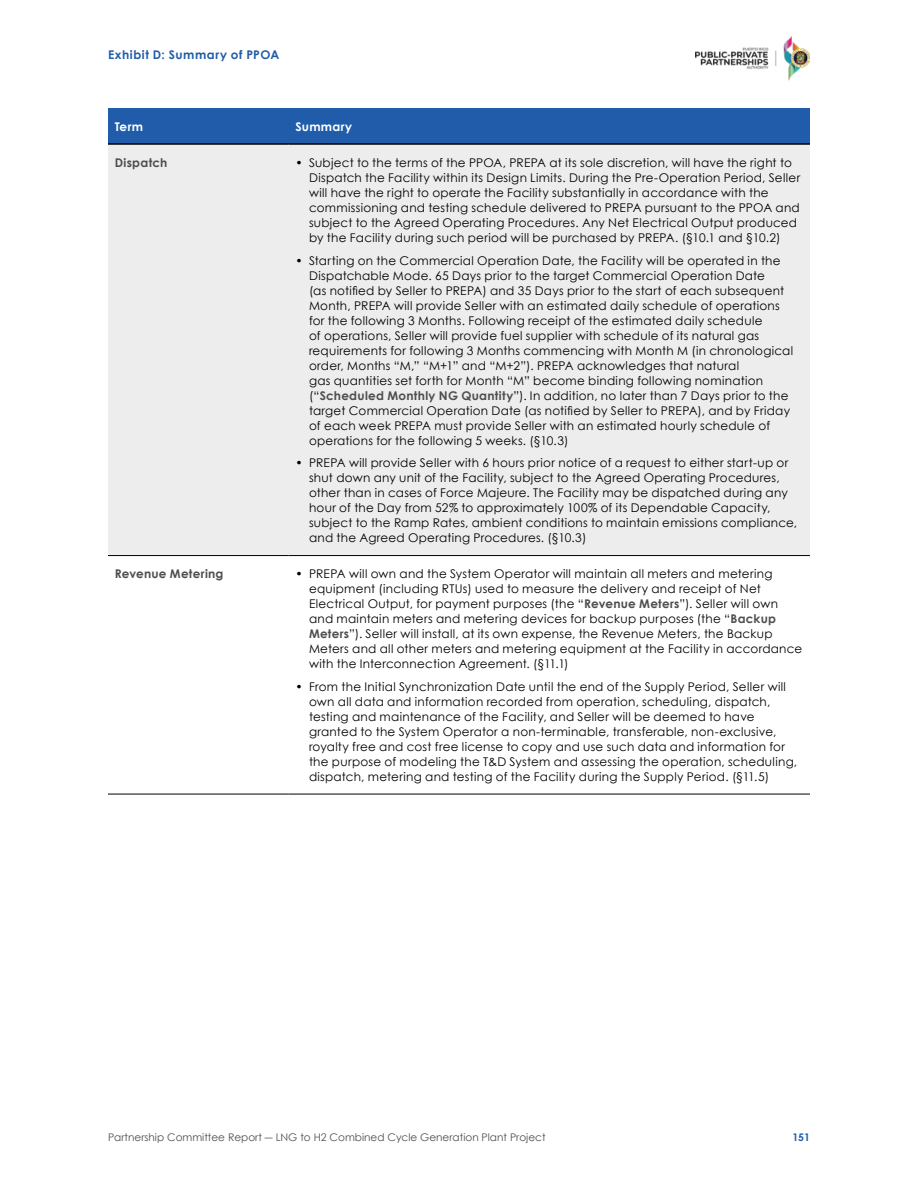
<style>
.page{position:relative;width:918px;height:1188px;background:#fff}
.page>*{position:absolute;margin:0;border:0;box-sizing:border-box;transform-origin:0 0}
.t1{font:12px/15px "Century Gothic";letter-spacing:.02em;color:#000}
.t2{font:700 12px "Century Gothic";letter-spacing:.02em;color:#4d4e4e}
.t3{font:700 12px "Century Gothic";letter-spacing:.045em;color:#205caa}
.t4{font:700 12px "Century Gothic";letter-spacing:.025em;color:#fff}
.t5{font:10.5px "Century Gothic";color:#4d4e4e}
.t6{font:700 10.5px "Century Gothic";color:#205caa}
.s1{font-weight:700;color:#4d4e4e}
</style>
<div class="page">
<img style="left:696px;top:36px;width:114px;height:45px">
<div style="left:108px;top:108px;width:702px;height:35px;background:#205caa"></div>
<div style="left:108px;top:145px;width:702px;height:410px;background:#ededee"></div>
<svg style="left:108px;top:556px;width:702px;height:238px"></svg>
<hr style="left:108px;top:143px;width:181px;height:2px;background:#000">
<hr style="left:289px;top:143px;width:521px;height:2px;background:#000">
<hr style="left:108px;top:555px;width:181px;height:1px;background:#000">
<hr style="left:289px;top:555px;width:521px;height:1px;background:#000">
<hr style="left:108px;top:794px;width:181px;height:1px;background:#000">
<hr style="left:289px;top:794px;width:521px;height:1px;background:#000">
<p class="t3" style="left:108px;top:46px;width:173px">Exhibit D: Summary of PPOA</p>
<p class="t4" style="left:115px;top:117px;width:30px">Term</p>
<p class="t4" style="left:296px;top:117px;width:58px">Summary</p>
<p class="t2" style="left:115px;top:154px;width:54px">Dispatch</p>
<p class="t1" style="left:309px;top:155px;width:493px;text-indent:-14px">• Subject to the terms of the PPOA, PREPA at its sole discretion, will have the right to Dispatch the Facility within its Design Limits. During the Pre-Operation Period, Seller will have the right to operate the Facility substantially in accordance with the commissioning and testing schedule delivered to PREPA pursuant to the PPOA and subject to the Agreed Operating Procedures. Any Net Electrical Output produced by the Facility during such period will be purchased by PREPA. (§10.1 and §10.2)</p>
<p class="t1" style="left:309px;top:253px;width:486px;text-indent:-14px">• Starting on the Commercial Operation Date, the Facility will be operated in the Dispatchable Mode. 65 Days prior to the target Commercial Operation Date<br>(as notified by Seller to PREPA) and 35 Days prior to the start of each subsequent Month, PREPA will provide Seller with an estimated daily schedule of operations for the following 3 Months. Following receipt of the estimated daily schedule<br>of operations, Seller will provide fuel supplier with schedule of its natural gas requirements for following 3 Months commencing with Month M (in chronological order, Months “M,” “M+1” and “M+2”). PREPA acknowledges that natural<br>gas quantities set forth for Month “M” become binding following nomination (“<span class="s1">Scheduled Monthly NG Quantity</span>”). In addition, no later than 7 Days prior to the target Commercial Operation Date (as notified by Seller to PREPA), and by Friday of each week PREPA must provide Seller with an estimated hourly schedule of operations for the following 5 weeks. (§10.3)</p>
<p class="t1" style="left:309px;top:455px;width:490px;text-indent:-14px">• PREPA will provide Seller with 6 hours prior notice of a request to either start-up or shut down any unit of the Facility, subject to the Agreed Operating Procedures, other than in cases of Force Majeure. The Facility may be dispatched during any hour of the Day from 52% to approximately 100% of its Dependable Capacity, subject to the Ramp Rates, ambient conditions to maintain emissions compliance, and the Agreed Operating Procedures. (§10.3)</p>
<p class="t2" style="left:115px;top:565px;width:110px">Revenue Metering</p>
<p class="t1" style="left:309px;top:566px;width:495px;text-indent:-14px">• PREPA will own and the System Operator will maintain all meters and metering equipment (including RTUs) used to measure the delivery and receipt of Net Electrical Output, for payment purposes (the “<span class="s1">Revenue Meters</span>”). Seller will own and maintain meters and metering devices for backup purposes (the “<span class="s1">Backup Meters</span>”). Seller will install, at its own expense, the Revenue Meters, the Backup Meters and all other meters and metering equipment at the Facility in accordance with the Interconnection Agreement. (§11.1)</p>
<p class="t1" style="left:309px;top:679px;width:490px;text-indent:-14px">• From the Initial Synchronization Date until the end of the Supply Period, Seller will own all data and information recorded from operation, scheduling, dispatch, testing and maintenance of the Facility, and Seller will be deemed to have granted to the System Operator a non-terminable, transferable, non-exclusive, royalty free and cost free license to copy and use such data and information for the purpose of modeling the T&amp;D System and assessing the operation, scheduling, dispatch, metering and testing of the Facility during the Supply Period. (§11.5)</p>
<p class="t5" style="left:108px;top:1130px;width:439px">Partnership Committee Report ― LNG to H2 Combined Cycle Generation Plant Project</p>
<p class="t6" style="left:792px;top:1130px;width:19px">151</p>
</div>
